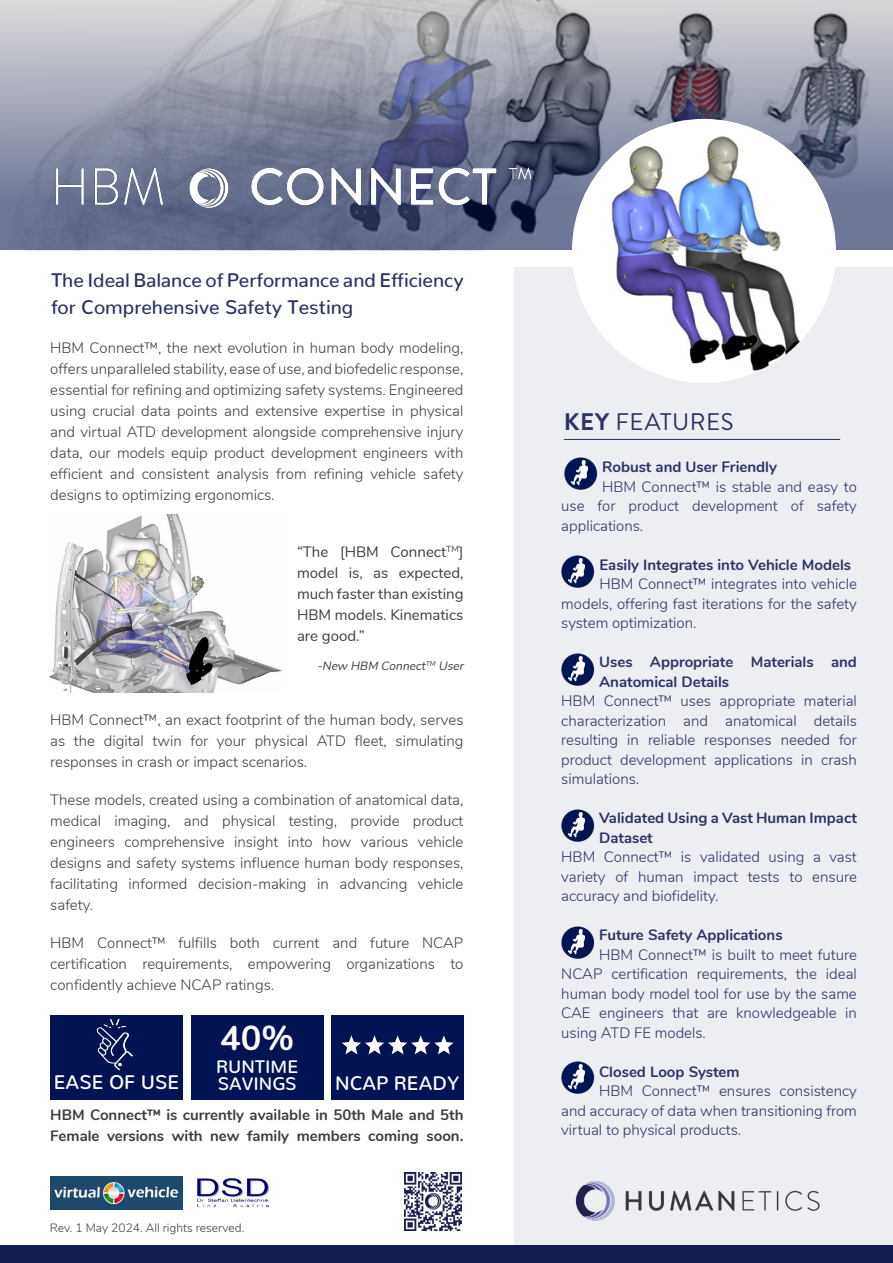
<style>
.page{position:relative;width:893px;height:1263px;background:#fff}
.page>*{position:absolute;margin:0;border:0;box-sizing:border-box;transform-origin:0 0}
.Intro_Copy{font:700 34.5px "Nunito";color:#fff}
.Section_Head{font:24px "Brandon Grotesque";letter-spacing:.02em;color:#2c3363}
.Intro_Copy-2{font:500 19.5px/27px "Nunito";color:#2c3363}
.Intro_Copy-3{font:500 19.5px "Nunito";color:#fff}
.Intro_Copy-4{font:500 18px/16.5px "Nunito";color:#fff}
.Intro_Copy-5{font:300 15px/21px "Nunito";color:#3e3e3f;text-align:justify}
.Body_Copy{font:300 15px/19.5px "Nunito";color:#2c3363;text-align:justify}
.Body_Copy-2{font:700 15px/19.5px "Nunito";color:#2c3363}
.Intro_Copy-6{font:700 15px/21px "Nunito";color:#3e3e3f}
.Intro_Copy-7{font:15px/21px "Nunito";color:#3e3e3f;text-align:justify}
.t1{font:300 12px "Nunito";color:#3e3e3f}
.Intro_Copy-8{font:italic 12px "Nunito";color:#3e3e3f}
.s1{font-weight:700}
</style>
<div class="page">
<div style="left:515px;top:268px;width:378px;height:995px;background:#edeef1"></div>
<svg style="left:0;top:0;width:893px;height:250px;background:#9599a8"></svg>
<div style="left:572px;top:119px;width:264px;height:264px;background:#fff;border-radius:50%"></div>
<img style="left:601px;top:135px;width:226px;height:236px">
<div style="left:0;top:1246px;width:893px;height:17px;background:#141c52"></div>
<img style="left:575px;top:1181px;width:245px;height:40px">
<hr style="left:564px;top:439px;width:276px;height:1px;background:#2c3363">
<img style="left:34px;top:142px;width:526px;height:94px">
<img style="left:564px;top:457px;width:34px;height:33px">
<img style="left:562px;top:555px;width:33px;height:33px">
<img style="left:562px;top:653px;width:33px;height:33px">
<img style="left:562px;top:809px;width:33px;height:33px">
<img style="left:562px;top:926px;width:33px;height:33px">
<img style="left:562px;top:1061px;width:33px;height:33px">
<img style="left:404px;top:1172px;width:58px;height:58px">
<img style="left:50px;top:515px;width:233px;height:178px">
<div style="left:50px;top:1015px;width:133px;height:84px;background:#001353"></div>
<div style="left:191px;top:1015px;width:132px;height:84px;background:#001353"></div>
<div style="left:331px;top:1015px;width:132px;height:84px;background:#001353"></div>
<img style="left:96px;top:1019px;width:37px;height:52px">
<img style="left:341px;top:1035px;width:113px;height:20px">
<img style="left:50px;top:1176px;width:132px;height:33px">
<img style="left:197px;top:1178px;width:72px;height:30px">
<p class="Intro_Copy-2" style="left:51px;top:264px;width:414px">The Ideal Balance of Performance and Efficiency for Comprehensive Safety Testing</p>
<p class="Intro_Copy-5" style="left:50px;top:336px;width:415px">HBM Connect™, the next evolution in human body modeling, offers unparalleled stability, ease of use, and biofedelic response, essential for refining and optimizing safety systems. Engineered using crucial data points and extensive expertise in physical and virtual ATD development alongside comprehensive injury data, our models equip product development engineers with efficient and consistent analysis from refining vehicle safety designs to optimizing ergonomics.</p>
<p class="Intro_Copy-7" style="left:297px;top:540px;width:168px">“The [HBM Connect<sup>TM</sup>] model is, as expected, much faster than existing HBM models. Kinematics are good.”</p>
<p class="Intro_Copy-8" style="left:317px;top:657px;width:151px">-New HBM Connect<sup>TM</sup> User</p>
<p class="Intro_Copy-5" style="left:50px;top:708px;width:415px">HBM Connect™, an exact footprint of the human body, serves as the digital twin for your physical ATD fleet, simulating responses in crash or impact scenarios.</p>
<p class="Intro_Copy-5" style="left:50px;top:788px;width:415px">These models, created using a combination of anatomical data, medical imaging, and physical testing, provide product engineers comprehensive insight into how various vehicle designs and safety systems influence human body responses, facilitating informed decision-making in advancing vehicle safety.</p>
<p class="Intro_Copy-5" style="left:50px;top:931px;width:415px">HBM Connect™ fulfills both current and future NCAP certification requirements, empowering organizations to confidently achieve NCAP ratings.</p>
<p class="Intro_Copy-3" style="left:54px;top:1065px;width:127px">EASE OF USE</p>
<p class="Intro_Copy" style="left:220px;top:1012px;width:76px">40%</p>
<p class="Intro_Copy-4" style="left:216px;top:1057px;width:84px">RUNTIME<br>SAVINGS</p>
<p class="Intro_Copy-3" style="left:335px;top:1066px;width:126px">NCAP READY</p>
<p class="Intro_Copy-6" style="left:50px;top:1104px;width:415px">HBM Connect™ is currently available in 50th Male and 5th<br>Female versions with new family members coming soon.</p>
<p class="t1" style="left:50px;top:1219px;width:196px">Rev. 1 May 2024. All rights reserved.</p>
<p class="Section_Head" style="left:564px;top:406px;width:171px"><span class="s1">KEY</span> FEATURES</p>
<p class="Body_Copy-2" style="left:602px;top:456px;width:176px">Robust and User Friendly</p>
<p class="Body_Copy" style="left:561px;top:476px;width:297px;text-indent:41px">HBM Connect™ is stable and easy to use for product development of safety applications.</p>
<p class="Body_Copy-2" style="left:599px;top:554px;width:253px">Easily Integrates into Vehicle Models</p>
<p class="Body_Copy" style="left:561px;top:573px;width:297px;text-indent:38px">HBM Connect™ integrates into vehicle models, offering fast iterations for the safety system optimization.</p>
<p class="Body_Copy-2" style="left:599px;top:651px;width:259px">Uses Appropriate Materials and<br>Anatomical Details</p>
<p class="Body_Copy" style="left:561px;top:690px;width:297px">HBM Connect™ uses appropriate material characterization and anatomical details resulting in reliable responses needed for product development applications in crash simulations.</p>
<p class="Body_Copy-2" style="left:599px;top:807px;width:259px">Validated Using a Vast Human Impact<br>Dataset</p>
<p class="Body_Copy" style="left:561px;top:846px;width:297px">HBM Connect™ is validated using a vast variety of human impact tests to ensure accuracy and biofidelity.</p>
<p class="Body_Copy-2" style="left:599px;top:924px;width:185px">Future Safety Applications</p>
<p class="Body_Copy" style="left:561px;top:944px;width:297px;text-indent:38px">HBM Connect™ is built to meet future NCAP certification requirements, the ideal human body model tool for use by the same CAE engineers that are knowledgeable in using ATD FE models.</p>
<p class="Body_Copy-2" style="left:599px;top:1061px;width:142px">Closed Loop System</p>
<p class="Body_Copy" style="left:561px;top:1080px;width:297px;text-indent:38px">HBM Connect™ ensures consistency and accuracy of data when transitioning from virtual to physical products.</p>
</div>
